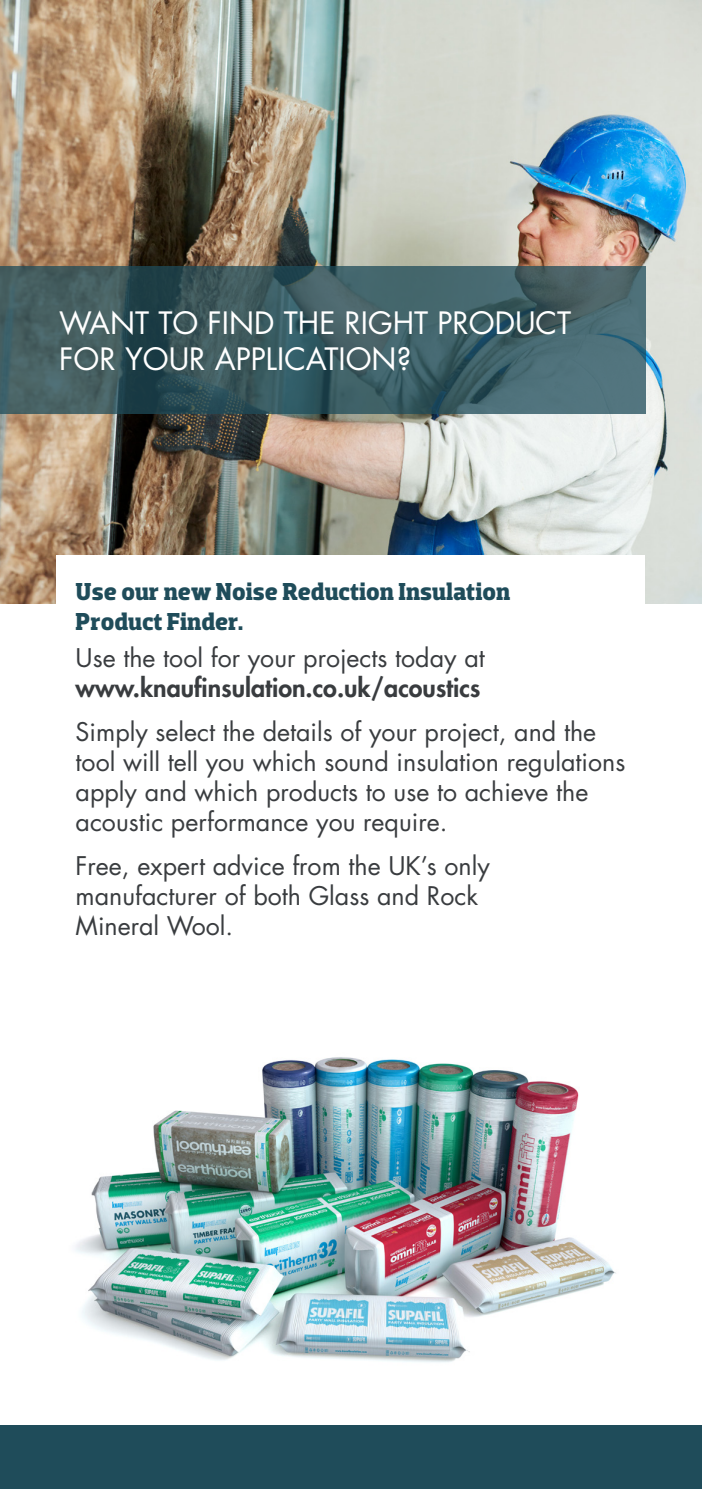
<style>
.page{position:relative;width:702px;height:1489px;background:#fff}
.page>*{position:absolute;margin:0;border:0;box-sizing:border-box;transform-origin:0 0}
.t1{font:30px/36px "Futura Std";color:#fff}
.t2{font:25px/30px "Futura Std";color:#393c3f}
.t3{font:800 25px/30px "Futura Std";color:#393c3f}
.t4{font:700 25px/30px "Dobra Slab";color:#1f4c5a}
.s1{font-weight:400}
</style>
<div class="page">
<img style="left:0;top:0;width:702px;height:603px">
<svg style="left:0;top:266px;width:645px;height:147px;background:#3f5d63"></svg>
<div style="left:57px;top:556px;width:588px;height:112px;background:#fff"></div>
<div style="left:0;top:1424px;width:702px;height:64px;background:#1f4c5a"></div>
<img style="left:75px;top:1057px;width:541px;height:306px">
<p class="t1" style="left:59px;top:305px;width:513px">WANT TO FIND THE RIGHT PRODUCT<br>FOR YOUR APPLICATION?</p>
<p class="t4" style="left:76px;top:576px;width:436px">Use our new Noise Reduction Insulation<br>Product Finder.</p>
<p class="t3" style="left:76px;top:642px;width:410px"><span class="s1">Use the tool for your projects today at </span>www.knaufinsulation.co.uk/acoustics</p>
<p class="t2" style="left:76px;top:717px;width:551px">Simply select the details of your project, and the tool will tell you which sound insulation regulations apply and which products to use to achieve the acoustic performance you require.</p>
<p class="t2" style="left:76px;top:851px;width:416px">Free, expert advice from the UK’s only manufacturer of both Glass and Rock<br>Mineral Wool.</p>
</div>
